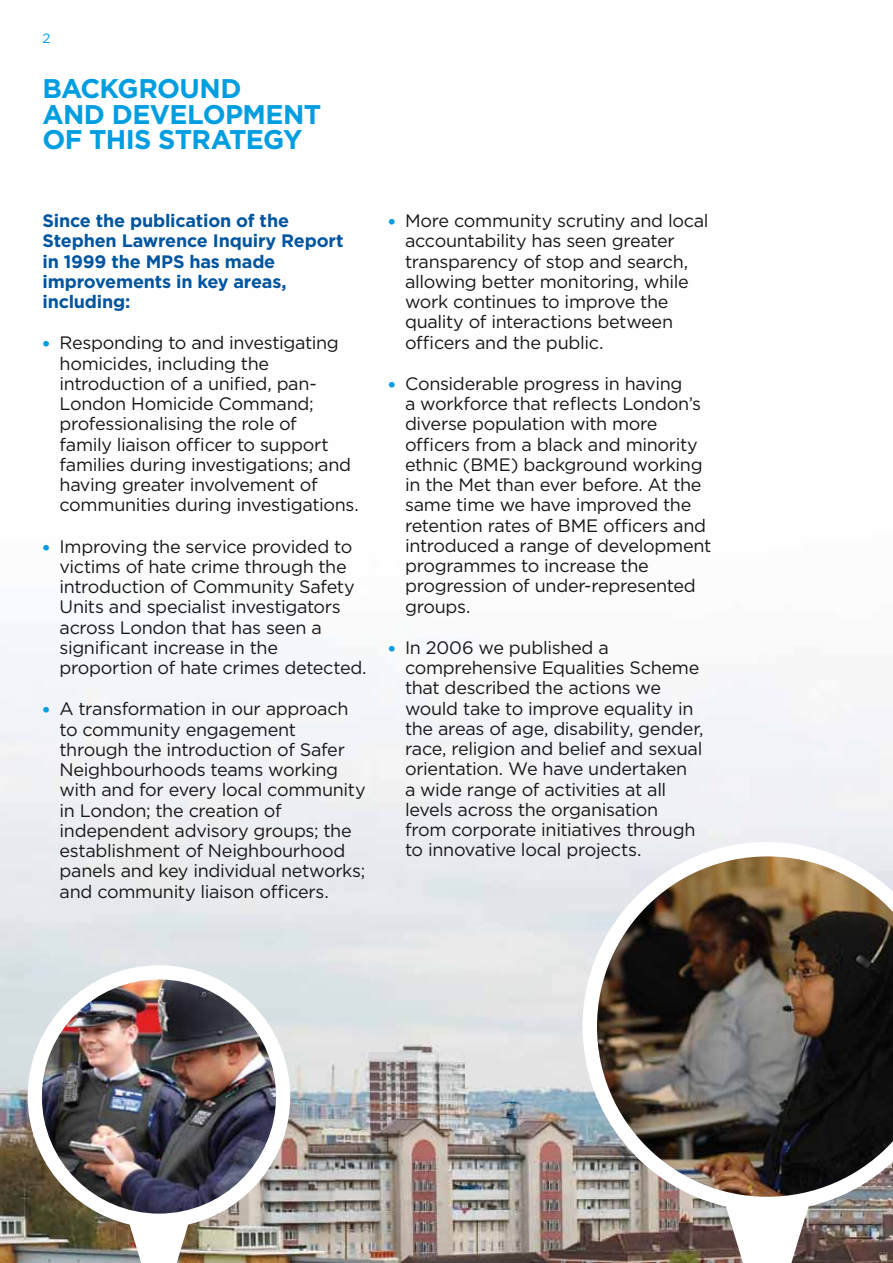
<style>
.page{position:relative;width:893px;height:1263px;background:#fff}
.page>*{position:absolute;margin:0;border:0;box-sizing:border-box;transform-origin:0 0}
.t1{font:700 27px/25.5px "Gotham";letter-spacing:-.025em;color:#009ee0}
.t2{font:18px/20.2px "Gotham";letter-spacing:-.02em;color:#1a171b}
.t3{font:700 18px/20.2px "Gotham";letter-spacing:-.01em;color:#00559f}
.t4{font:13.5px "Gotham";color:#009ee0}
.s1{font-weight:900;font-size:15px;color:#009ee0}
</style>
<div class="page">
<img style="left:0;top:620px;width:893px;height:643px">
<img style="left:28px;top:965px;width:262px;height:298px">
<img style="left:37px;top:975px;width:244px;height:244px">
<div style="left:31px;top:969px;width:255px;height:255px;border:10px solid #fff;border-radius:50%"></div>
<img style="left:583px;top:842px;width:310px;height:421px">
<img style="left:586px;top:846px;width:307px;height:361px">
<p class="t4" style="left:43px;top:29px;width:10px">2</p>
<h1 class="t1" style="left:43px;top:76px;width:280px">BACKGROUND<br>AND DEVELOPMENT<br>OF THIS STRATEGY</h1>
<p class="t3" style="left:43px;top:210px;width:302px">Since the publication of the<br>Stephen Lawrence Inquiry Report in 1999 the MPS has made improvements in key areas, including:</p>
<p class="t2" style="left:60px;top:332px;width:301px;text-indent:-17px"><span class="s1">•</span> Responding to and investigating homicides, including the introduction of a unified, pan-<br>London Homicide Command; professionalising the role of<br>family liaison officer to support families during investigations; and having greater involvement of communities during investigations.</p>
<p class="t2" style="left:60px;top:536px;width:309px;text-indent:-17px"><span class="s1">•</span> Improving the service provided to victims of hate crime through the introduction of Community Safety Units and specialist investigators across London that has seen a significant increase in the proportion of hate crimes detected.</p>
<p class="t2" style="left:60px;top:698px;width:308px;text-indent:-17px"><span class="s1">•</span> A transformation in our approach to community engagement through the introduction of Safer<br>Neighbourhoods teams working with and for every local community in London; the creation of independent advisory groups; the establishment of Neighbourhood panels and key individual networks; and community liaison officers.</p>
<p class="t2" style="left:405px;top:210px;width:305px;text-indent:-17px"><span class="s1">•</span> More community scrutiny and local accountability has seen greater transparency of stop and search, allowing better monitoring, while work continues to improve the quality of interactions between officers and the public.</p>
<p class="t2" style="left:405px;top:373px;width:308px;text-indent:-17px"><span class="s1">•</span> Considerable progress in having<br>a workforce that reflects London’s diverse population with more officers from a black and minority ethnic (BME) background working in the Met than ever before. At the same time we have improved the retention rates of BME officers and introduced a range of development programmes to increase the progression of under-represented groups.</p>
<p class="t2" style="left:405px;top:637px;width:300px;text-indent:-17px"><span class="s1">•</span> In 2006 we published a comprehensive Equalities Scheme that described the actions we would take to improve equality in the areas of age, disability, gender, race, religion and belief and sexual orientation. We have undertaken<br>a wide range of activities at all levels across the organisation from corporate initiatives through to innovative local projects.</p>
</div>
